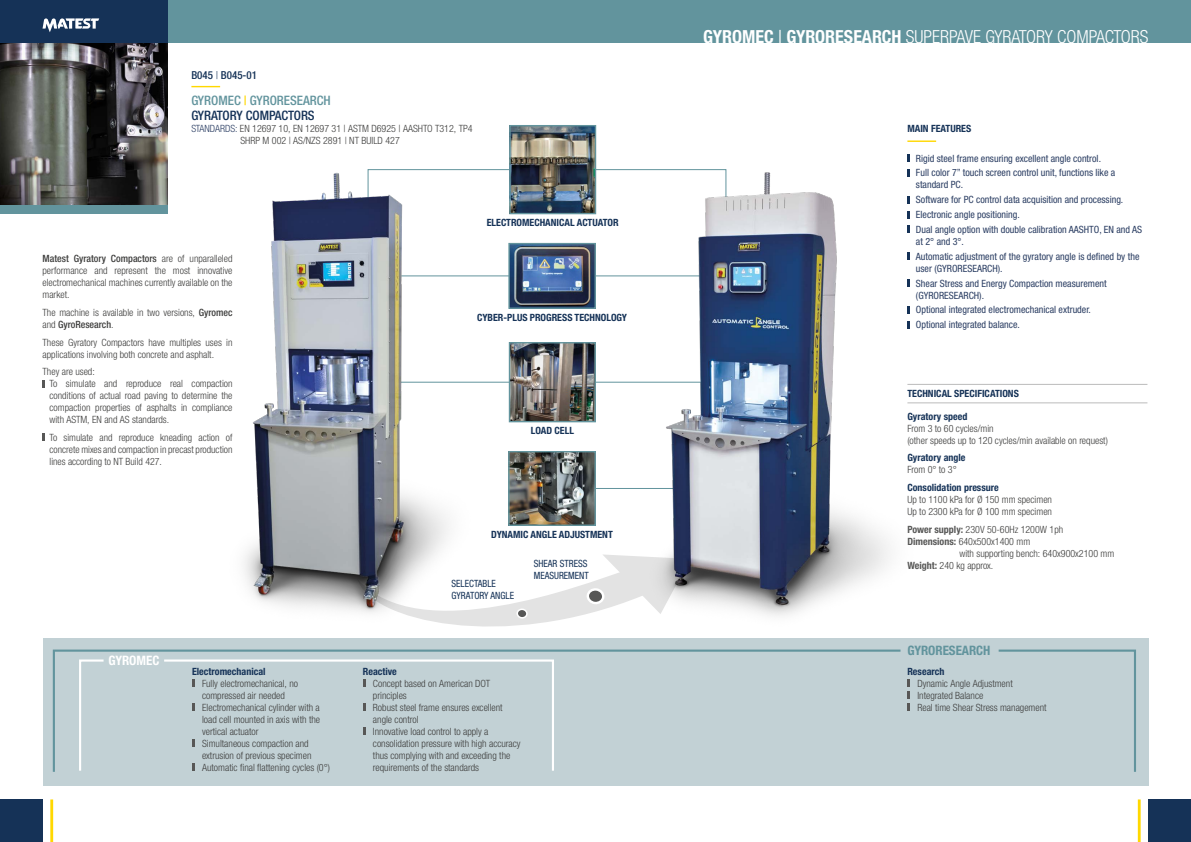
<style>
.page{position:relative;width:1191px;height:842px;background:#fff}
.page>*{position:absolute;margin:0;border:0;box-sizing:border-box;transform-origin:0 0}
.t1{font:300 condensed 18px "Helvetica Neue LTW1 G";color:#fff}
.t2{font:500 condensed 13px/15px "Helvetica Neue LTW1 G";color:#62949d}
.t3{font:700 condensed 13px "Helvetica Neue LTW1 G";color:#62949d}
.t4{font:700 condensed 13px "Helvetica Neue LTW1 G";color:#fff}
.t5{font:500 condensed 11px "Helvetica Neue LTW1 G";color:#153257}
.t6{font:300 condensed 10px/12px "Helvetica Neue LTW1 G";color:#3c3c3b}
.t7{font:condensed 10px/14.8px "Helvetica Neue LTW1 G";color:#2b3e63}
.t8{font:700 condensed 10px "Helvetica Neue LTW1 G";color:#153257}
.t9{font:condensed 10px/12px "Helvetica Neue LTW1 G";color:#153257;scale:.94 1}
.s1{font-weight:300}
.s2{color:#ffd800}
.s3{color:#153257}
.s4{color:#2b3e63}
.s5{font-weight:500}
.s6{font-weight:700}
.s7{font-weight:400}
.s8{font-weight:700;color:#575756}
</style>
<div class="page">
<div style="left:0;top:799px;width:43px;height:43px;background:#153257"></div>
<hr style="left:50px;top:799px;width:3px;height:43px;background:#ffd800">
<div style="left:1148px;top:799px;width:43px;height:43px;background:#153257"></div>
<hr style="left:1137px;top:799px;width:3px;height:43px;background:#ffd800">
<hr style="left:382px;top:382px;width:329px;height:1px;background:#62949d">
<hr style="left:382px;top:275px;width:329px;height:1px;background:#62949d">
<svg style="left:503px;top:169px;width:99px;height:43px"></svg>
<hr style="left:595px;top:488px;width:85px;height:1px;background:#62949d">
<div style="left:43px;top:638px;width:1105px;height:147px;background:#c2d1d5"></div>
<img style="left:0;top:43px;width:168px;height:163px">
<div style="left:0;top:206px;width:168px;height:8px;background:#62949d"></div>
<div style="left:153px;top:0;width:1038px;height:43px;background:#62949d"></div>
<div style="left:0;top:0;width:168px;height:43px;background:#153257"></div>
<svg style="left:43px;top:18px;width:56px;height:14px"></svg>
<hr style="left:907px;top:140px;width:29px;height:2px;background:#ffd800">
<svg style="left:907px;top:154px;width:3px;height:8px"></svg>
<svg style="left:191px;top:86px;width:29px;height:1px"></svg>
<svg style="left:43px;top:380px;width:2px;height:7px"></svg>
<svg style="left:43px;top:434px;width:2px;height:7px"></svg>
<svg style="left:907px;top:679px;width:3px;height:31px"></svg>
<hr style="left:907px;top:384px;width:240px;height:1px;background:#bcbcbc">
<hr style="left:907px;top:403px;width:240px;height:1px;background:#bcbcbc">
<img style="left:511px;top:127px;width:83px;height:85px">
<div style="left:509px;top:125px;width:87px;height:89px;border:1px solid #62949d"></div>
<img style="left:511px;top:344px;width:83px;height:76px">
<div style="left:509px;top:342px;width:87px;height:80px;border:1px solid #62949d"></div>
<img style="left:510px;top:245px;width:84px;height:62px">
<div style="left:508px;top:243px;width:88px;height:66px;border:1px solid #62949d"></div>
<img style="left:510px;top:453px;width:84px;height:71px">
<div style="left:508px;top:451px;width:88px;height:75px;border:1px solid #62949d"></div>
<svg style="left:503px;top:578px;width:99px;height:48px"></svg>
<svg style="left:52px;top:649px;width:550px;height:123px"></svg>
<svg style="left:162px;top:658px;width:393px;height:114px"></svg>
<svg style="left:998px;top:649px;width:138px;height:123px"></svg>
<img style="left:196px;top:169px;width:307px;height:489px">
<img style="left:602px;top:169px;width:339px;height:483px">
<p class="t5" style="left:191px;top:68px;width:67px">B045 <span class="s1">|</span> B045-01</p>
<h2 class="t2" style="left:191px;top:93px;width:141px">GYROMEC <span class="s2">|</span> GYRORESEARCH<br><span class="s3">GYRATORY COMPACTORS</span></h2>
<p class="t6" style="left:240px;top:122px;width:234px;text-indent:-49px"><span class="s4">STANDARDS:</span> EN 12697 10, EN 12697 31 | ASTM D6925 | AASHTO T312, TP4<br>SHRP M 002 | AS/NZS 2891 | NT BUILD 427</p>
<p class="t8" style="left:487px;top:217px;width:133px">ELECTROMECHANICAL ACTUATOR</p>
<p class="t6" style="left:43px;top:253px;width:191px;text-align:justify"><span class="s5">Matest Gyratory Compactors</span> are of unparalleled performance and represent the most innovative electromechanical machines currently available on the market.</p>
<p class="t6" style="left:43px;top:306px;width:191px">The machine is available in two versions, <span class="s5">Gyromec </span>and <span class="s5">GyroResearch</span>.</p>
<p class="t6" style="left:43px;top:336px;width:191px">These Gyratory Compactors have multiples uses in applications involving both concrete and asphalt.</p>
<p class="t6" style="left:50px;top:366px;width:184px;text-indent:-7px">They are used:<br>To simulate and reproduce real compaction conditions of actual road paving to determine the compaction properties of asphalts in compliance with ASTM, EN and AS standards.</p>
<p class="t6" style="left:50px;top:431px;width:184px;text-align:justify">To simulate and reproduce kneading action of concrete mixes and compaction in precast production lines according to NT Build 427.</p>
<h2 class="t4" style="left:108px;top:653px;width:52px">GYROMEC</h2>
<p class="t8" style="left:192px;top:665px;width:75px">Electromechanical</p>
<p class="t6" style="left:202px;top:677px;width:129px">Fully electromechanical, no compressed air needed<br>Electromechanical cylinder with a load cell mounted in axis with the vertical actuator<br>Simultaneous compaction and extrusion of previous specimen<br>Automatic final flattening cycles (0°)</p>
<p class="t8" style="left:477px;top:311px;width:151px">CYBER-PLUS PROGRESS TECHNOLOGY</p>
<p class="t8" style="left:531px;top:425px;width:45px">LOAD CELL</p>
<p class="t8" style="left:491px;top:529px;width:123px">DYNAMIC ANGLE ADJUSTMENT</p>
<p class="t9" style="left:451px;top:577px;width:68px">SELECTABLE<br>GYRATORY ANGLE</p>
<p class="t9" style="left:534px;top:557px;width:60px">SHEAR STRESS<br>MEASUREMENT</p>
<p class="t8" style="left:363px;top:665px;width:35px">Reactive</p>
<p class="t6" style="left:373px;top:677px;width:149px">Concept based on American DOT principles<br>Robust steel frame ensures excellent angle control<br>Innovative load control to apply a consolidation pressure with high accuracy thus complying with and exceeding the requirements of the standards</p>
<h1 class="t1" style="left:703px;top:26px;width:446px"><span class="s6">GYROMEC</span> <span class="s7">|</span> <span class="s6">GYRORESEARCH</span> SUPERPAVE GYRATORY COMPACTORS</h1>
<p class="t8" style="left:907px;top:122px;width:65px">MAIN FEATURES</p>
<p class="t7" style="left:916px;top:151px;width:201px">Rigid steel frame ensuring excellent angle control.<br>Full color 7” touch screen control unit, functions like a</p>
<p class="t7" style="left:916px;top:177px;width:228px">standard PC.<br>Software for PC control data acquisition and processing.<br>Electronic angle positioning.<br>Dual angle option with double calibration AASHTO, EN and AS</p>
<p class="t7" style="left:916px;top:234px;width:225px">at 2° and 3°.<br>Automatic adjustment of the gyratory angle is defined by the</p>
<p class="t7" style="left:916px;top:261px;width:192px">user (GYRORESEARCH).<br>Shear Stress and Energy Compaction measurement</p>
<p class="t7" style="left:916px;top:288px;width:176px">(GYRORESEARCH).<br>Optional integrated electromechanical extruder.<br>Optional integrated balance.</p>
<p class="t8" style="left:907px;top:388px;width:113px">TECHNICAL SPECIFICATIONS</p>
<p class="t8" style="left:907px;top:410px;width:61px">Gyratory speed</p>
<p class="t6" style="left:907px;top:422px;width:202px">From 3 to 60 cycles/min<br>(other speeds up to 120 cycles/min available on request)</p>
<p class="t8" style="left:907px;top:452px;width:60px">Gyratory angle</p>
<p class="t6" style="left:907px;top:464px;width:51px">From 0° to 3°</p>
<p class="t8" style="left:907px;top:481px;width:93px">Consolidation pressure</p>
<p class="t6" style="left:907px;top:493px;width:146px">Up to 1100 kPa for Ø 150 mm specimen<br>Up to 2300 kPa for Ø 100 mm specimen</p>
<p class="t6" style="left:907px;top:523px;width:157px"><span class="s8">Power supply:</span> 230V 50-60Hz 1200W 1ph</p>
<p class="t6" style="left:907px;top:535px;width:124px"><span class="s8">Dimensions:</span> 640x500x1400 mm</p>
<p class="t6" style="left:959px;top:547px;width:156px">with supporting bench: 640x900x2100 mm</p>
<p class="t6" style="left:907px;top:559px;width:87px"><span class="s8">Weight:</span> 240 kg approx.</p>
<h2 class="t3" style="left:907px;top:643px;width:85px">GYRORESEARCH</h2>
<p class="t8" style="left:907px;top:665px;width:39px">Research</p>
<p class="t6" style="left:917px;top:677px;width:131px">Dynamic Angle Adjustment<br>Integrated Balance<br>Real time Shear Stress management</p>
</div>
